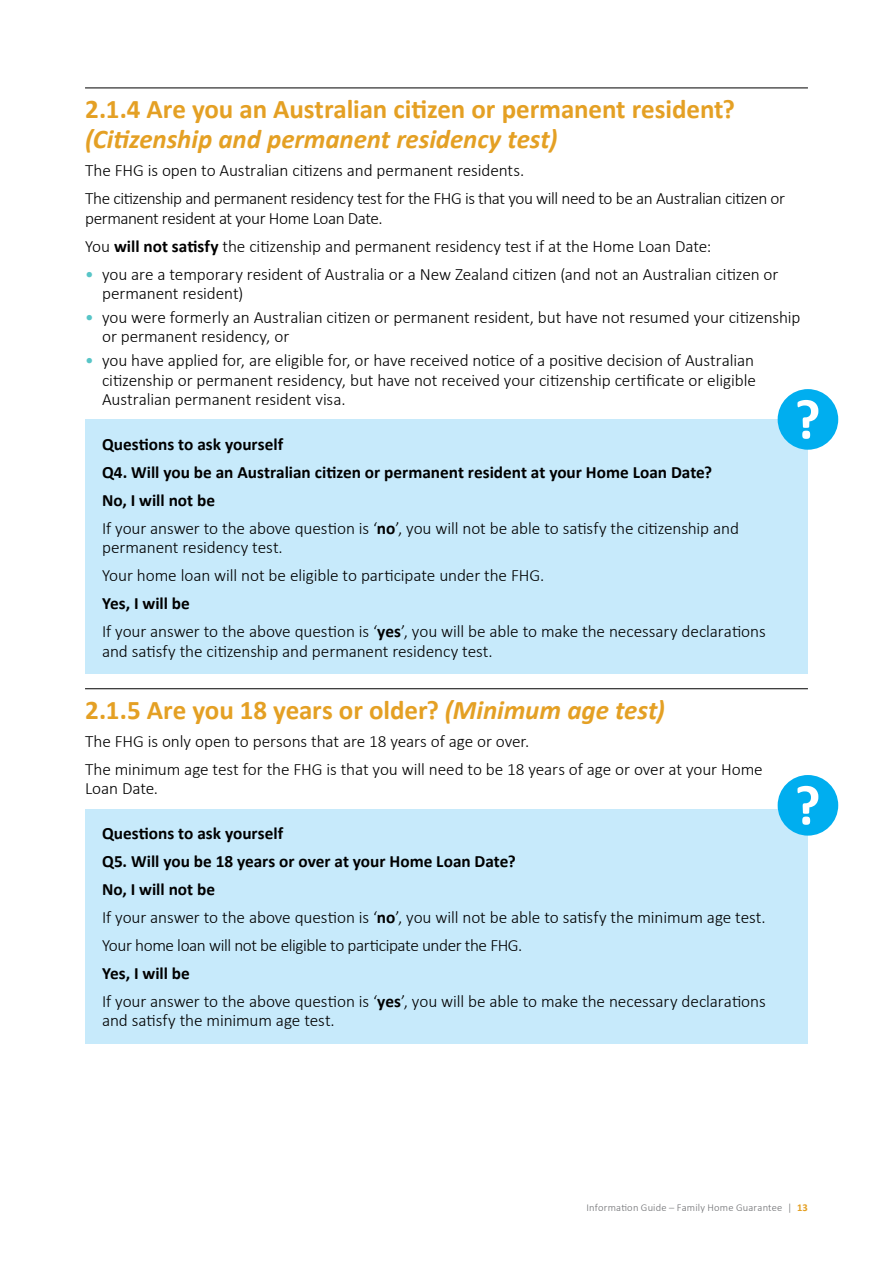
<style>
.page{position:relative;width:893px;height:1263px;background:#fff}
.page>*{position:absolute;margin:0;border:0;box-sizing:border-box;transform-origin:0 0}
.t1{font:700 27px "Calibri";letter-spacing:-.005em;color:#e4a024}
.t2{font:italic 700 27px "Calibri";letter-spacing:-.005em;color:#e4a024}
.t3{font:300 17.25px/28px "Calibri";letter-spacing:-.01em;color:#000}
.t4{font:700 17.25px/28px "Calibri";color:#000}
.t5{font:300 10.5px "Calibri";letter-spacing:.015em;color:#6d6e71}
.s1{font-weight:700}
.s2{font-weight:400;color:#58c5c7}
.s3{font-weight:300}
.s4{font-style:italic}
.s5{font-weight:700;color:#e4a024}
</style>
<div class="page">
<hr style="left:85px;top:88px;width:723px;height:1px;background:#000">
<div style="left:85px;top:420px;width:723px;height:254px;background:#c7eafb"></div>
<hr style="left:85px;top:688px;width:723px;height:1px;background:#000">
<div style="left:85px;top:809px;width:723px;height:234px;background:#c7eafb"></div>
<div style="left:778px;top:389px;width:60px;height:61px;background:#00aeef;border-radius:50%"></div>
<svg style="left:797px;top:400px;width:21px;height:39px"></svg>
<div style="left:778px;top:775px;width:60px;height:61px;background:#00aeef;border-radius:50%"></div>
<svg style="left:797px;top:786px;width:21px;height:39px"></svg>
<h1 class="t1" style="left:85px;top:90px;width:651px">2.1.4 Are you an Australian citizen or permanent resident?</h1>
<h1 class="t2" style="left:85px;top:120px;width:474px">(Citizenship and permanent residency test)</h1>
<p class="t3" style="left:85px;top:156px;width:702px">The FHG is open to Australian citizens and permanent residents.<br>The citizenship and permanent residency test for the FHG is that you will need to be an Australian citizen or</p>
<p class="t3" style="left:85px;top:204px;width:628px">permanent resident at your Home Loan Date.<br>You <span class="s1">will not satisfy</span> the citizenship and permanent residency test if at the Home Loan Date:</p>
<p class="t3" style="left:102px;top:264px;width:678px;line-height:19.5px;text-indent:-17px"><span class="s2">•</span> you are a temporary resident of Australia or a New Zealand citizen (and not an Australian citizen or permanent resident)</p>
<p class="t3" style="left:102px;top:307px;width:700px;line-height:19.5px;text-indent:-17px"><span class="s2">•</span> you were formerly an Australian citizen or permanent resident, but have not resumed your citizenship or permanent residency, or</p>
<p class="t3" style="left:102px;top:350px;width:655px;line-height:19.5px;text-align:justify;text-indent:-17px"><span class="s2">•</span> you have applied for, are eligible for, or have received notice of a positive decision of Australian citizenship or permanent residency, but have not received your citizenship certificate or eligible Australian permanent resident visa.</p>
<p class="t4" style="left:102px;top:429px;width:638px">Questions to ask yourself<br>Q4. Will you be an Australian citizen or permanent resident at your Home Loan Date?<br>No, I will not be<br><span class="s3">If your answer to the above question is ‘</span>no<span class="s3">’, you will not be able to satisfy the citizenship and</span></p>
<p class="t3" style="left:102px;top:533px;width:444px">permanent residency test.<br>Your home loan will not be eligible to participate under the FHG.</p>
<p class="t3" style="left:102px;top:589px;width:665px"><span class="s1">Yes, I will be<br></span>If your answer to the above question is ‘<span class="s1">yes</span>’, you will be able to make the necessary declarations</p>
<p class="t3" style="left:102px;top:637px;width:392px">and satisfy the citizenship and permanent residency test.</p>
<h1 class="t1" style="left:85px;top:691px;width:581px">2.1.5 Are you 18 years or older? <span class="s4">(Minimum age test)</span></h1>
<p class="t3" style="left:85px;top:727px;width:679px">The FHG is only open to persons that are 18 years of age or over.<br>The minimum age test for the FHG is that you will need to be 18 years of age or over at your Home</p>
<p class="t3" style="left:85px;top:774px;width:75px">Loan Date.</p>
<p class="t3" style="left:102px;top:819px;width:665px"><span class="s1">Questions to ask yourself<br>Q5. Will you be 18 years or over at your Home Loan Date?<br>No, I will not be<br></span>If your answer to the above question is ‘<span class="s1">no</span>’, you will not be able to satisfy the minimum age test.<br>Your home loan will not be eligible to participate under the FHG.</p>
<p class="t3" style="left:102px;top:959px;width:665px"><span class="s1">Yes, I will be<br></span>If your answer to the above question is ‘<span class="s1">yes</span>’, you will be able to make the necessary declarations</p>
<p class="t3" style="left:102px;top:1006px;width:234px">and satisfy the minimum age test.</p>
<p class="t5" style="left:586px;top:1201px;width:223px">Information Guide – Family Home Guarantee | <span class="s5">13</span></p>
</div>
